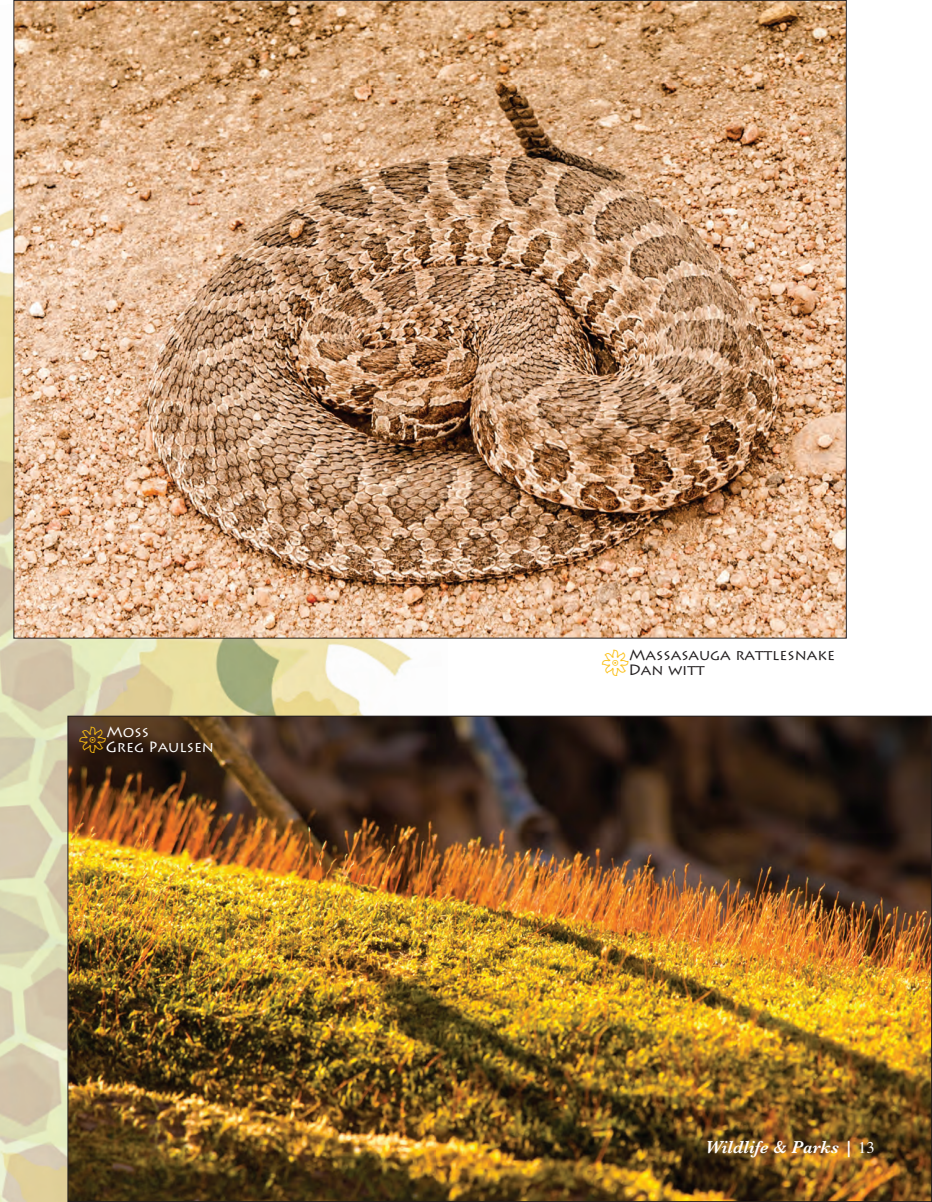
<style>
.page{position:relative;width:932px;height:1202px;background:#fff}
.page>*{position:absolute;margin:0;border:0;box-sizing:border-box;transform-origin:0 0}
.t1{font:italic 600 18px "Baskerville";color:#fff}
.t2{font:15px/15px "Lithos Pro";color:#231f20}
.t3{font:15px/15px "Lithos Pro";color:#fff}
.s1{font-family:"Times";font-weight:400;font-style:normal;font-size:16.5px}
</style>
<div class="page">
<img style="left:0;top:0;width:447px;height:1201px">
<img style="left:70px;top:718px;width:860px;height:481px">
<img style="left:16px;top:2px;width:828px;height:634px">
<svg style="left:79px;top:726px;width:27px;height:27px"></svg>
<p class="t3" style="left:106px;top:724px;width:110px">Moss<br>Greg Paulsen</p>
<p class="t2" style="left:628px;top:647px;width:208px">Massasauga rattlesnake<br>Dan witt</p>
<p class="t1" style="left:705px;top:1136px;width:171px">Wildlife &amp; Parks | <span class="s1">13</span></p>
</div>
